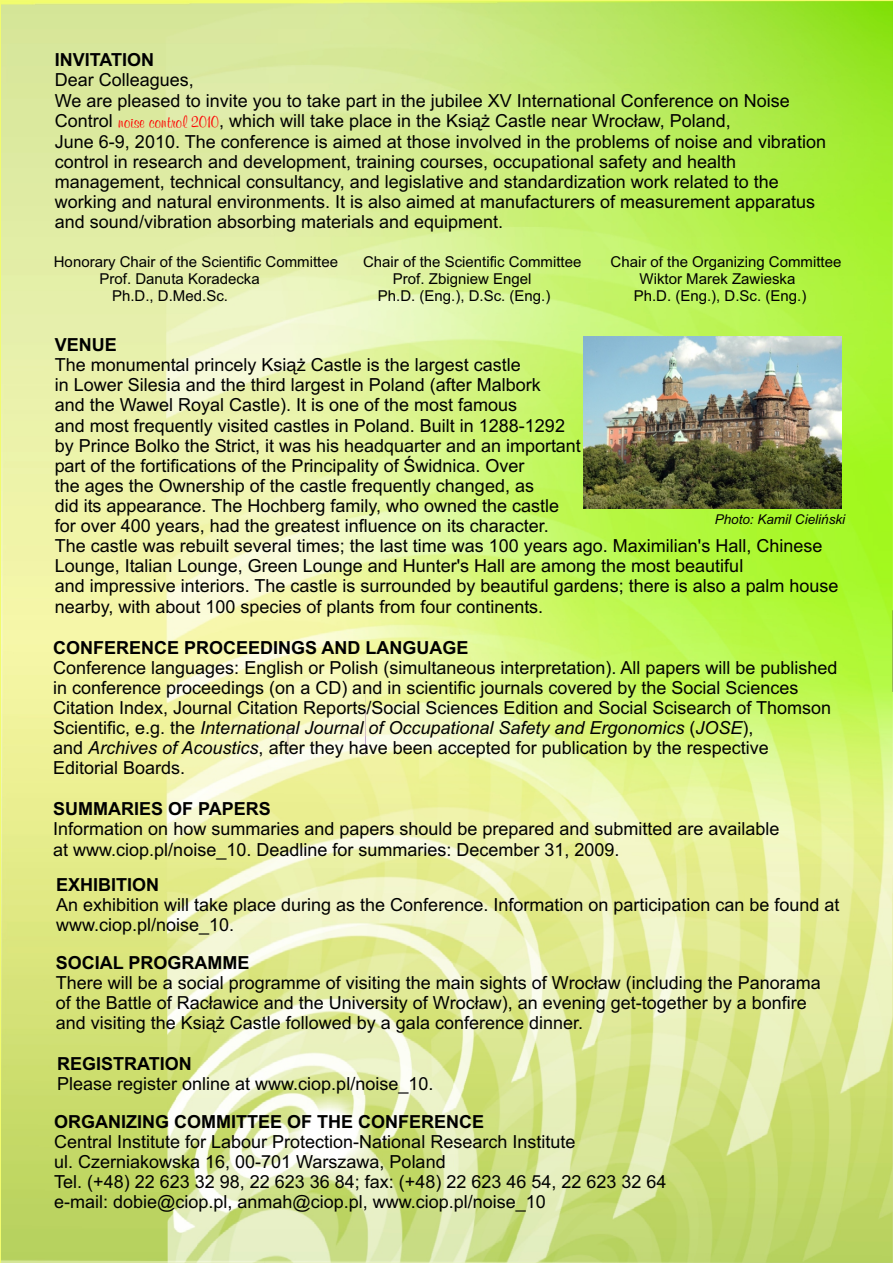
<style>
.page{position:relative;width:894px;height:1263px;background:#fff}
.page>*{position:absolute;margin:0;border:0;box-sizing:border-box;transform-origin:0 0}
.t1{font:18px/20.1px "Arial";color:#000}
.t2{font:700 18px "Arial";color:#000}
.t3{font:15px "Arial";color:#000}
.t4{font:italic 13.5px "Arial CE";color:#000}
.s1{font-family:"Murray Hill Bd BT";color:#f00}
.s2{font-weight:700}
.s3{font-family:"Arial CE"}
.s4{font-style:italic}
</style>
<div class="page">
<img style="left:1px;top:893px;width:165px;height:370px">
<img style="left:166px;top:893px;width:727px;height:370px">
<img style="left:1px;top:1px;width:892px;height:892px">
<img style="left:287px;top:1095px;width:88px;height:81px">
<img style="left:584px;top:337px;width:258px;height:172px">
<p class="t2" style="left:55px;top:53px;width:101px">INVITATION</p>
<p class="t1" style="left:55px;top:72px;width:773px">Dear Colleagues,<br>We are pleased to invite you to take part in the jubilee XV International Conference on Noise Control <span class="s1">noise control 2010</span>, which will take place in the Ksi¹¿ Castle near Wroc³aw, Poland,<br>June 6-9, 2010. The conference is aimed at those involved in the problems of noise and vibration control in research and development, training courses, occupational safety and health management, technical consultancy, and legislative and standardization work related to the working and natural environments. It is also aimed at manufacturers of measurement apparatus and sound/vibration absorbing materials and equipment.</p>
<p class="t3" style="left:54px;top:256px;width:286px">Honorary Chair of the Scientific Committee</p>
<p class="t3" style="left:363px;top:256px;width:220px">Chair of the Scientific Committee</p>
<p class="t3" style="left:611px;top:256px;width:232px">Chair of the Organizing Committee</p>
<p class="t3" style="left:100px;top:273px;width:162px">Prof. Danuta Koradecka</p>
<p class="t3" style="left:393px;top:273px;width:140px">Prof. Zbigniew Engel</p>
<p class="t3" style="left:640px;top:273px;width:157px">Wiktor Marek Zawieska</p>
<p class="t3" style="left:112px;top:290px;width:117px">Ph.D., D.Med.Sc.</p>
<p class="t3" style="left:378px;top:290px;width:174px">Ph.D. (Eng.), D.Sc. (Eng.)</p>
<p class="t3" style="left:634px;top:290px;width:174px">Ph.D. (Eng.), D.Sc. (Eng.)</p>
<p class="t1" style="left:55px;top:336px;width:785px"><span class="s2">VENUE<br></span>The monumental princely <span class="s3">Ksi¹¿</span> Castle is the largest castle<br>in Lower Silesia and the third largest in Poland (after Malbork<br>and the Wawel Royal Castle). It is one of the most famous<br>and most frequently visited castles in Poland. Built in 1288-1292<br>by Prince Bolko the Strict, it was his headquarter and an important<br>part of the fortifications of the Principality of <span class="s3">Œwidnica.</span> Over<br>the ages the Ownership of the castle frequently changed, as<br>did its appearance. The Hochberg family, who owned the castle<br>for over 400 years, had the greatest influence on its character.<br>The castle was rebuilt several times; the last time was 100 years ago. Maximilian's Hall, Chinese Lounge, Italian Lounge, Green Lounge and Hunter's Hall are among the most beautiful<br>and impressive interiors. The castle is surrounded by beautiful gardens; there is also a palm house nearby, with about 100 species of plants from four continents.</p>
<p class="t2" style="left:53px;top:641px;width:417px">CONFERENCE PROCEEDINGS AND LANGUAGE</p>
<p class="t1" style="left:53px;top:659px;width:786px">Conference languages: English or Polish (simultaneous interpretation). All papers will be published in conference proceedings (on a CD) and in scientific journals covered by the Social Sciences Citation Index, Journal Citation Reports/Social Sciences Edition and Social Scisearch of Thomson Scientific, e.g. the <span class="s4">International Journal of Occupational Safety and Ergonomics</span> (<span class="s4">JOSE</span>),<br>and <span class="s4">Archives of Acoustics</span>, after they have been accepted for publication by the respective Editorial Boards.</p>
<p class="t2" style="left:53px;top:802px;width:219px">SUMMARIES OF PAPERS</p>
<p class="t1" style="left:53px;top:821px;width:728px">Information on how summaries and papers should be prepared and submitted are available at www.ciop.pl/noise_10. Deadline for summaries: December 31, 2009.</p>
<p class="t2" style="left:56px;top:878px;width:105px">EXHIBITION</p>
<p class="t1" style="left:56px;top:896px;width:785px">An exhibition will take place during as the Conference. Information on participation can be found at www.ciop.pl/noise_10.</p>
<p class="t2" style="left:56px;top:956px;width:195px">SOCIAL PROGRAMME</p>
<p class="t1" style="left:56px;top:974px;width:766px">There will be a social programme of visiting the main sights of Wroc³aw (including the Panorama of the Battle of Rac³awice and the University of Wroc³aw), an evening get-together by a bonfire and visiting the Ksi¹¿ Castle followed by a gala conference dinner.</p>
<p class="t2" style="left:57px;top:1057px;width:136px">REGISTRATION</p>
<p class="t1" style="left:57px;top:1075px;width:378px">Please register online at www.ciop.pl/noise_10.</p>
<p class="t2" style="left:54px;top:1114px;width:431px">ORGANIZING COMMITTEE OF THE CONFERENCE</p>
<p class="t1" style="left:54px;top:1133px;width:614px">Central Institute for Labour Protection-National Research Institute<br>ul. Czerniakowska 16, 00-701 Warszawa, Poland<br>Tel. (+48) 22 623 32 98, 22 623 36 84; fax: (+48) 22 623 46 54, 22 623 32 64 e-mail: dobie@ciop.pl, anmah@ciop.pl, www.ciop.pl/noise_10</p>
<p class="t4" style="left:715px;top:514px;width:132px">Photo: Kamil Cieliñski</p>
</div>
